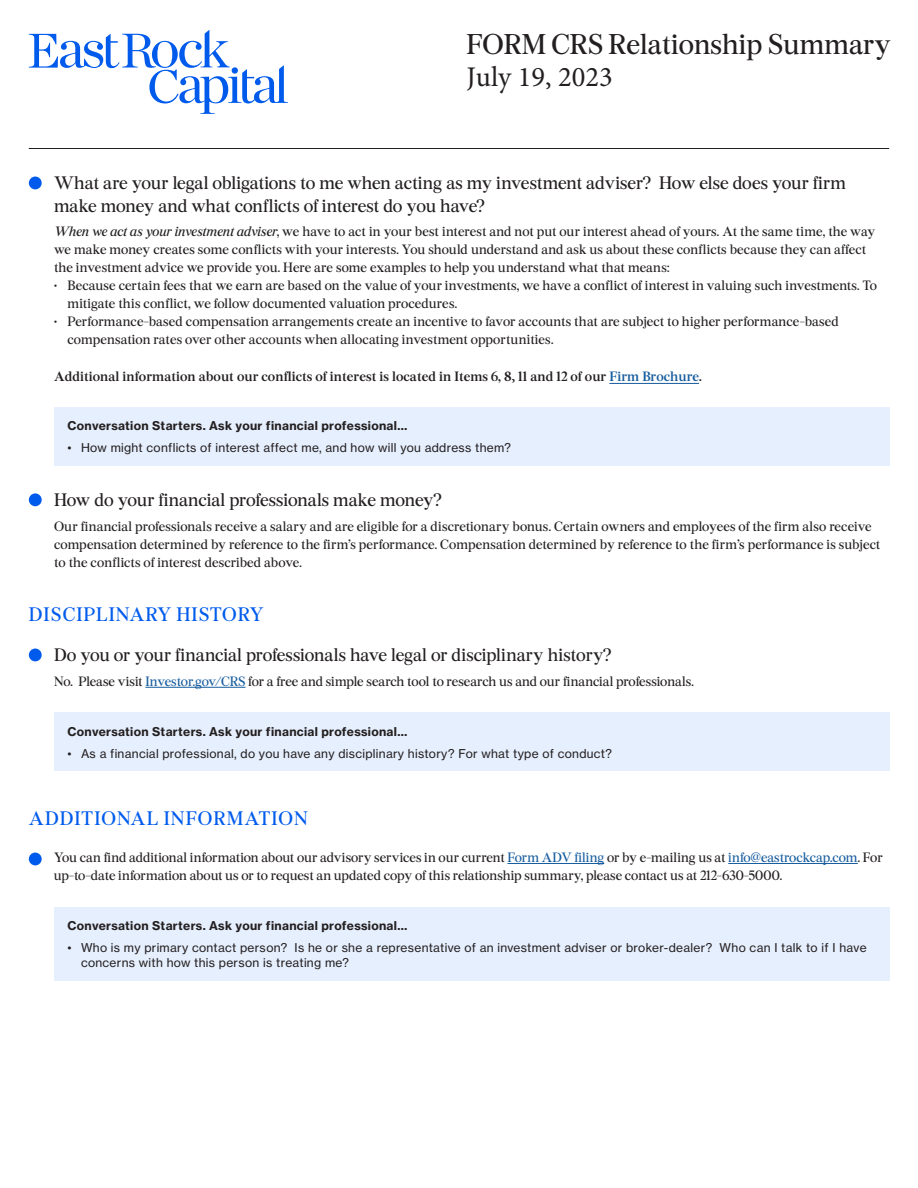
<style>
.page{position:relative;width:918px;height:1188px;background:#fff}
.page>*{position:absolute;margin:0;border:0;box-sizing:border-box;transform-origin:0 0}
.Document_Title{font:28.5px/32.1px "Burgess Pro";color:#231f20}
.t1{font:19.5px "Burgess Pro";letter-spacing:.05em;color:#005bec}
.Body{font:18px/22.5px "Burgess Pro";letter-spacing:-.01em;color:#231f20}
.Body-2{font:13.5px/18px "Burgess Pro";letter-spacing:.005em;color:#231f20}
.Body-3{font:600 13.5px "Burgess Pro";letter-spacing:.005em;color:#231f20}
.t2{font:12px/15px "N Haas Grotesk TX Pro 55 Rg";letter-spacing:.025em;color:#231f20}
.t3{font:12px "N Haas Grotesk TX Pro 75 Bd";letter-spacing:.025em;color:#231f20}
.s1{font-family:"Minion Pro"}
.s2{font-style:italic}
.s3{font-family:"Minion Pro";font-weight:700;font-size:15px}
.s4{font-family:"Minion Pro";font-weight:700}
.s5{color:#175d9e}
</style>
<div class="page">
<hr style="left:29px;top:148px;width:860px;height:1px;background:#231f20">
<svg style="left:29px;top:30px;width:259px;height:84px"></svg>
<div style="left:54px;top:407px;width:835px;height:59px;background:#e6effd"></div>
<div style="left:29px;top:493px;width:13px;height:13px;background:#005bec;border-radius:50%"></div>
<hr style="left:145px;top:687px;width:101px;height:1px;background:#175d9e">
<hr style="left:508px;top:863px;width:96px;height:1px;background:#175d9e">
<hr style="left:728px;top:863px;width:130px;height:1px;background:#175d9e">
<div style="left:54px;top:713px;width:835px;height:58px;background:#e6effd"></div>
<div style="left:54px;top:907px;width:835px;height:73px;background:#e6effd"></div>
<div style="left:29px;top:649px;width:13px;height:12px;background:#005bec;border-radius:50%"></div>
<div style="left:29px;top:853px;width:13px;height:12px;background:#005bec;border-radius:50%"></div>
<div style="left:29px;top:177px;width:13px;height:12px;background:#005bec;border-radius:50%"></div>
<hr style="left:609px;top:383px;width:90px;height:1px;background:#175d9e">
<p class="Document_Title" style="left:466px;top:29px;width:426px">FORM CRS Relationship Summary<br><span class="s1">July 19, 2023</span></p>
<p class="Body" style="left:54px;top:172px;width:794px">What are your legal obligations to me when acting as my investment adviser? How else does your firm make money and what conflicts of interest do you have?</p>
<p class="Body-2" style="left:54px;top:223px;width:823px"><span class="s2">When we act as your investment adviser</span>, we have to act in your best interest and not put our interest ahead of yours. At the same time, the way we make money creates some conflicts with your interests. You should understand and ask us about these conflicts because they can affect the investment advice we provide you. Here are some examples to help you understand what that means:</p>
<p class="Body-2" style="left:68px;top:277px;width:811px;text-indent:-14px">• Because certain fees that we earn are based on the value of your investments, we have a conflict of interest in valuing such investments. To mitigate this conflict, we follow documented valuation procedures.</p>
<p class="Body-2" style="left:68px;top:313px;width:773px;text-indent:-14px">• Performance-based compensation arrangements create an incentive to favor accounts that are subject to higher performance-based compensation rates over other accounts when allocating investment opportunities.</p>
<p class="Body-3" style="left:54px;top:368px;width:649px">Additional information about our conflicts of interest is located in Items 6, <span class="s3">8</span><span class="s4">,</span> 11 and 12 of our <span class="s5">Firm Brochure</span>.</p>
<p class="t3" style="left:68px;top:418px;width:341px">Conversation Starters. Ask your financial professional…</p>
<p class="t2" style="left:68px;top:440px;width:445px">• How might conflicts of interest affect me, and how will you address them?</p>
<p class="Body" style="left:54px;top:489px;width:389px">How do your financial professionals make money?</p>
<p class="Body-2" style="left:54px;top:518px;width:828px">Our financial professionals receive a salary and are eligible for a discretionary bonus. Certain owners and employees of the firm also receive compensation determined by reference to the firm’s performance. Compensation determined by reference to the firm’s performance is subject to the conflicts of interest described above.</p>
<p class="t1" style="left:29px;top:602px;width:236px">DISCIPLINARY HISTORY</p>
<p class="Body" style="left:54px;top:644px;width:559px">Do you or your financial professionals have legal or disciplinary history?</p>
<p class="Body-2" style="left:54px;top:673px;width:641px">No. Please visit <span class="s5">Investor.gov/CRS</span> for a free and simple search tool to research us and our financial professionals.</p>
<p class="t3" style="left:68px;top:724px;width:341px">Conversation Starters. Ask your financial professional…</p>
<p class="t2" style="left:68px;top:746px;width:546px">• As a financial professional, do you have any disciplinary history? For what type of conduct?</p>
<p class="t1" style="left:29px;top:807px;width:281px">ADDITIONAL INFORMATION</p>
<p class="Body-2" style="left:54px;top:849px;width:830px">You can find additional information about our advisory services in our current <span class="s5">Form ADV filing</span> or by e-mailing us at <span class="s5">info@eastrockcap.com</span>. For up-to-date information about us or to request an updated copy of this relationship summary, please contact us at 212-630-5000.</p>
<p class="t3" style="left:68px;top:918px;width:341px">Conversation Starters. Ask your financial professional…</p>
<p class="t2" style="left:81px;top:940px;width:787px;text-indent:-14px">• Who is my primary contact person? Is he or she a representative of an investment adviser or broker-dealer? Who can I talk to if I have concerns with how this person is treating me?</p>
</div>
